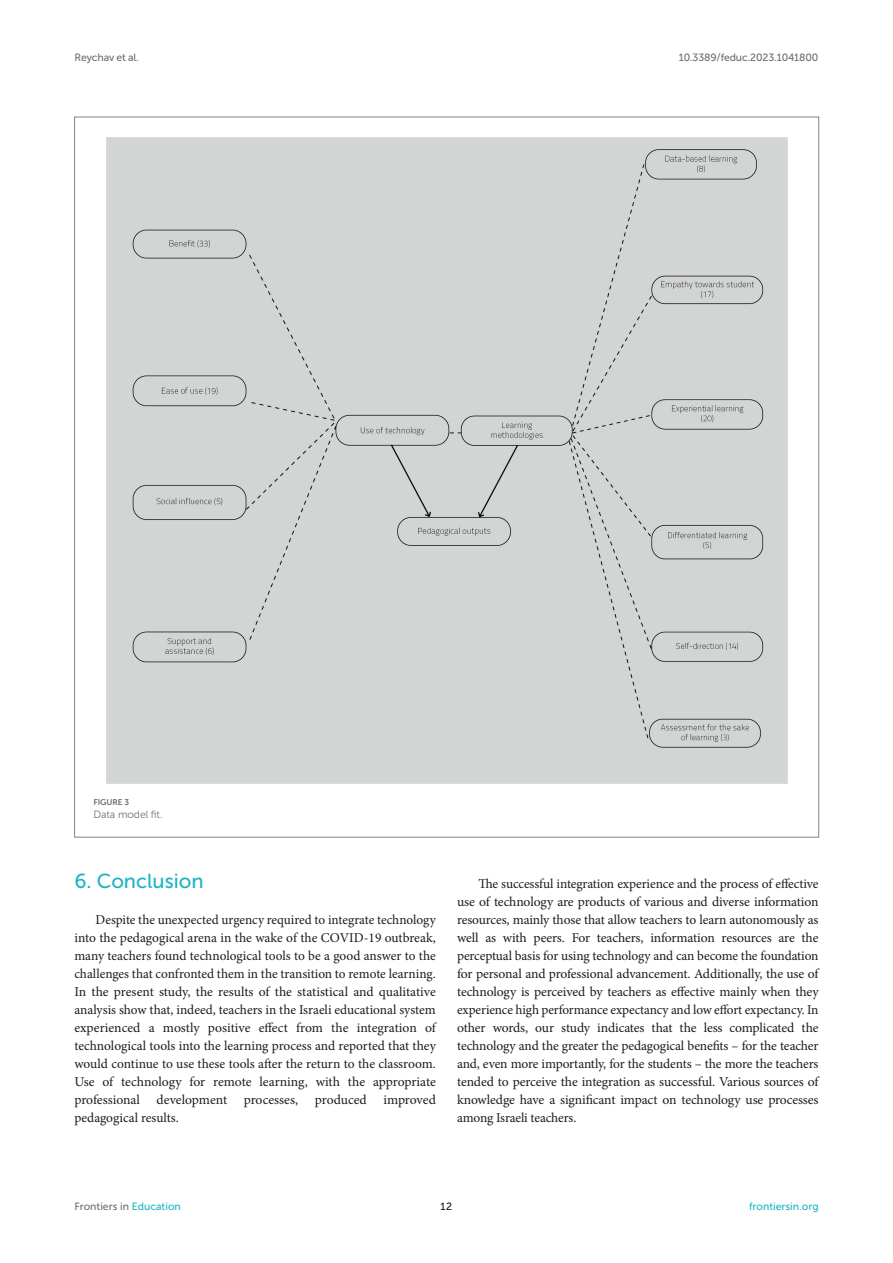
<style>
.page{position:relative;width:893px;height:1263px;background:#fff}
.page>*{position:absolute;margin:0;border:0;box-sizing:border-box;transform-origin:0 0}
.HEAD_1{font:20.25px "Museo Sans 500";color:#1db5c3}
.TEXT{font:13.5px/18px "Minion Pro";letter-spacing:-.01em;color:#1b1c1b;text-align:justify}
.TEXT_FLUSH{font:13.5px/18px "Minion Pro";color:#1b1c1b;text-align:justify}
.t1{font:10.5px "Museo Sans 500";letter-spacing:-.015em;color:#706f70}
.t2{font:10.5px "Museo Sans 500";color:#1db5c3}
.FIG_LEG{font:10.5px "Museo Sans 300";letter-spacing:-.01em;color:#706f70}
.t3{font:10.5px "Museo Sans 500";color:#1b1c1b}
.FIG_HD{font:8.25px "Museo Sans 700";letter-spacing:-.01em;color:#706f70}
.s1{color:#1db5c3}
</style>
<div class="page">
<div style="left:106px;top:137px;width:682px;height:647px;background:#d3d5d4"></div>
<p class="t1" style="left:74px;top:51px;width:66px">Reychav et al.</p>
<p class="t1" style="left:679px;top:51px;width:141px">10.3389/feduc.2023.1041800</p>
<p class="FIG_HD" style="left:94px;top:797px;width:37px">FIGURE 3</p>
<p class="FIG_LEG" style="left:94px;top:809px;width:71px">Data model fit.</p>
<p class="HEAD_1" style="left:74px;top:870px;width:131px">6. Conclusion</p>
<p class="TEXT_FLUSH" style="left:74px;top:911px;width:363px;text-indent:21px">Despite the unexpected urgency required to integrate technology into the pedagogical arena in the wake of the COVID-19 outbreak, many teachers found technological tools to be a good answer to the challenges that confronted them in the transition to remote learning.<br>In the present study, the results of the statistical and qualitative analysis show that, indeed, teachers in the Israeli educational system experienced a mostly positive effect from the integration of technological tools into the learning process and reported that they would continue to use these tools after the return to the classroom.<br>Use of technology for remote learning, with the appropriate professional development processes, produced improved pedagogical results.</p>
<p class="TEXT" style="left:457px;top:875px;width:363px;text-indent:21px">The successful integration experience and the process of effective use of technology are products of various and diverse information resources, mainly those that allow teachers to learn autonomously as well as with peers. For teachers, information resources are the perceptual basis for using technology and can become the foundation for personal and professional advancement. Additionally, the use of technology is perceived by teachers as effective mainly when they experience high performance expectancy and low effort expectancy. In other words, our study indicates that the less complicated the technology and the greater the pedagogical benefits – for the teacher and, even more importantly, for the students – the more the teachers tended to perceive the integration as successful. Various sources of knowledge have a significant impact on technology use processes among Israeli teachers.</p>
<p class="t1" style="left:74px;top:1200px;width:108px">Frontiers in <span class="s1">Education</span></p>
<p class="t3" style="left:441px;top:1200px;width:13px">12</p>
<p class="t2" style="left:749px;top:1200px;width:71px">frontiersin.org</p>
</div>
